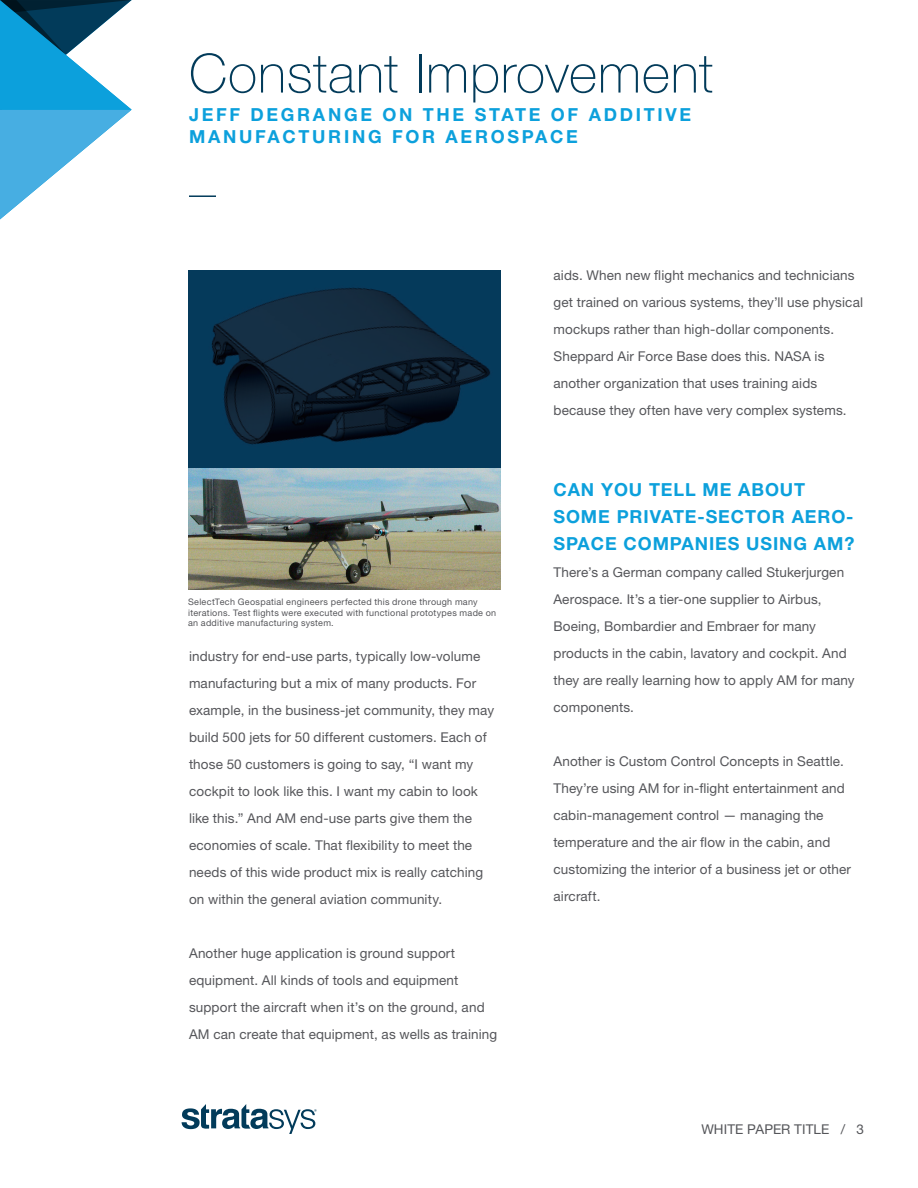
<style>
.page{position:relative;width:918px;height:1188px;background:#fff}
.page>*{position:absolute;margin:0;border:0;box-sizing:border-box;transform-origin:0 0}
.t1{font:100 54px "Helvetica Neue LT Std";letter-spacing:.015em;color:#023b5a}
.t2{font:700 18px/27px "Helvetica Neue LT Std";letter-spacing:.05em;color:#0ca0dc}
.t3{font:700 18px/21.6px "Helvetica Neue LT Std";letter-spacing:.15em;color:#0ca0dc}
.t4{font:13.5px/27px "Helvetica Neue LT Std";letter-spacing:.01em;color:#55565a}
.t5{font:9px/10.5px "Helvetica Neue LT Std";letter-spacing:.03em;color:#55565a}
</style>
<div class="page">
<svg style="left:182px;top:1104px;width:135px;height:30px"></svg>
<svg style="left:0;top:0;width:132px;height:219px"></svg>
<hr style="left:189px;top:195px;width:27px;height:2px;background:#023b5a">
<img style="left:188px;top:468px;width:312px;height:122px">
<svg style="left:188px;top:271px;width:312px;height:197px;background:#0a2d45"></svg>
<h1 class="t1" style="left:189px;top:42px;width:526px">Constant Improvement</h1>
<h2 class="t3" style="left:189px;top:103px;width:504px">JEFF DEGRANGE ON THE STATE OF ADDITIVE<br>MANUFACTURING FOR AEROSPACE</h2>
<p class="t5" style="left:188px;top:597px;width:310px">SelectTech Geospatial engineers perfected this drone through many iterations. Test flights were executed with functional prototypes made on an additive manufacturing system.</p>
<p class="t4" style="left:189px;top:643px;width:307px">industry for end-use parts, typically low-volume manufacturing but a mix of many products. For example, in the business-jet community, they may build 500 jets for 50 different customers. Each of those 50 customers is going to say, “I want my cockpit to look like this. I want my cabin to look like this.” And AM end-use parts give them the economies of scale. That flexibility to meet the needs of this wide product mix is really catching on within the general aviation community.</p>
<p class="t4" style="left:189px;top:940px;width:310px">Another huge application is ground support equipment. All kinds of tools and equipment support the aircraft when it’s on the ground, and AM can create that equipment, as wells as training</p>
<p class="t4" style="left:554px;top:261px;width:311px">aids. When new flight mechanics and technicians get trained on various systems, they’ll use physical mockups rather than high-dollar components.<br>Sheppard Air Force Base does this. NASA is another organization that uses training aids because they often have very complex systems.</p>
<h2 class="t2" style="left:554px;top:475px;width:302px">CAN YOU TELL ME ABOUT<br>SOME PRIVATE-SECTOR AERO-<br>SPACE COMPANIES USING AM?</h2>
<p class="t4" style="left:554px;top:558px;width:303px">There’s a German company called Stukerjurgen Aerospace. It’s a tier-one supplier to Airbus, Boeing, Bombardier and Embraer for many products in the cabin, lavatory and cockpit. And they are really learning how to apply AM for many components.</p>
<p class="t4" style="left:554px;top:747px;width:299px">Another is Custom Control Concepts in Seattle.<br>They’re using AM for in-flight entertainment and cabin-management control — managing the temperature and the air flow in the cabin, and customizing the interior of a business jet or other aircraft.</p>
<p class="t4" style="left:701px;top:1116px;width:164px">WHITE PAPER TITLE / 3</p>
</div>
